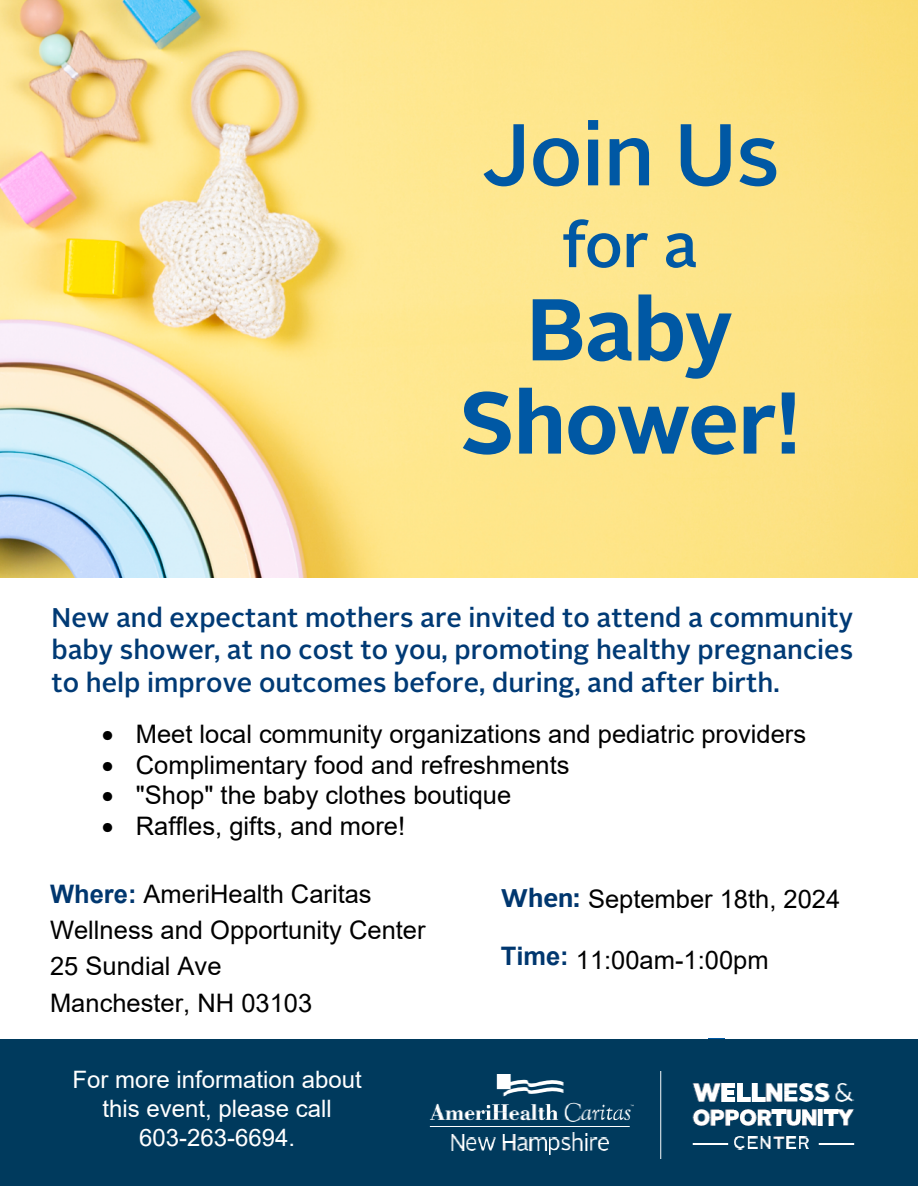
<style>
.page{position:relative;width:918px;height:1188px;background:#fff}
.page>*{position:absolute;margin:0;border:0;box-sizing:border-box;transform-origin:0 0}
.Topic_Header{font:700 87.3px/93.2px "Alright Sans";letter-spacing:-.015em;color:#0058a4;text-align:center}
.Topic_Header-2{font:500 87.3px "Alright Sans";letter-spacing:-.01em;color:#0058a4}
.Topic_Header-3{font:500 62.85px "Alright Sans";color:#0058a4}
.Body_Copy{font:500 27px/32.4px "Alright Sans";color:#003a75;text-align:justify}
.t1{font:25.5px "Arial";color:#000}
.t2{font:25.5px/36.3px "Arial";color:#000}
.t3{font:24px/28.8px "Arial";color:#fff;text-align:center}
.s1{font-style:inherit}
.s2{font-weight:700;color:#00376f}
.s3{font-family:"Alright Sans";font-weight:700;color:#00376f}
</style>
<div class="page">
<img style="left:0;top:0;width:918px;height:577px">
<div style="left:708px;top:1039px;width:17px;height:16px;background:#003a5d"></div>
<div style="left:0;top:1040px;width:918px;height:146px;background:#003a5d"></div>
<img style="left:429px;top:1071px;width:426px;height:88px">
<p class="Topic_Header-2" style="left:480px;top:95px;width:301px">Join Us</p>
<p class="Topic_Header-3" style="left:562px;top:202px;width:137px">for a</p>
<p class="Topic_Header" style="left:459px;top:284px;width:342px">Baby<br>Shower!</p>
<p class="Body_Copy" style="left:52px;top:602px;width:803px">New and expectant mothers are invited to attend a community baby shower, at no cost to you, promoting healthy pregnancies to help improve outcomes before, during, and after birth.</p>
<p class="t1" style="left:102px;top:717px;width:706px">• Meet local community organizations and pediatric providers</p>
<p class="t1" style="left:102px;top:747px;width:469px">• Complimentary food <span class="s1">and refreshments</span></p>
<p class="t1" style="left:102px;top:778px;width:411px">• "Shop" the baby clothes boutique</p>
<p class="t1" style="left:102px;top:808px;width:305px">• Raffles, gifts, and more!</p>
<p class="t2" style="left:50px;top:875px;width:377px"><span class="s2">Where:</span> AmeriHealth Caritas<br>Wellness and Opportunity Center<br>25 Sundial Ave<br>Manchester, NH 03103</p>
<p class="t1" style="left:501px;top:881px;width:341px"><span class="s3">When:</span> September 18th, 2024</p>
<p class="t1" style="left:501px;top:943px;width:269px"><sup>Time:</sup> 11:00am-1:00pm</p>
<p class="t3" style="left:72px;top:1065px;width:291px">For more information about this event, please call<br>603-263-6694.</p>
</div>
